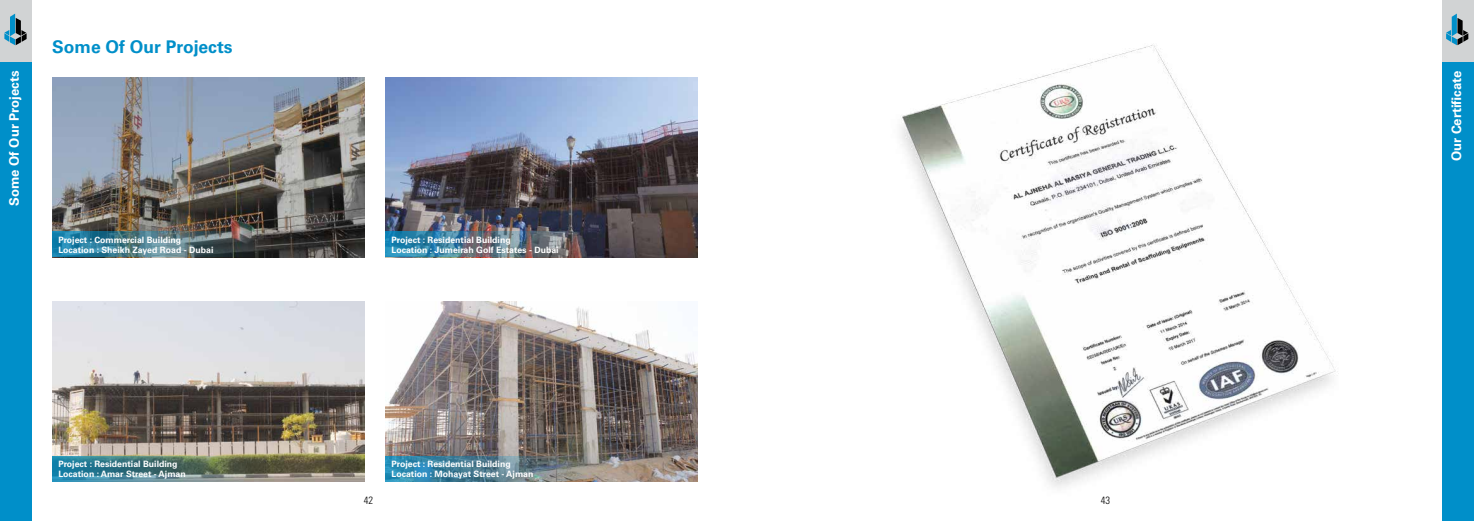
<style>
.page{position:relative;width:1474px;height:521px;background:#fff}
.page>*{position:absolute;margin:0;border:0;box-sizing:border-box;transform-origin:0 0}
.t1{font:700 17.5px "Univers";color:#008fc9}
.t2{font:700 13.12px "Univers";color:#fff}
.t3{font:300 condensed 10.5px "Univers";color:#000}
.t4{font:700 8.75px/10.5px "Univers";color:#fff}
</style>
<div class="page">
<div style="left:1441px;top:0;width:32px;height:521px;background:#008fc9"></div>
<div style="left:1441px;top:0;width:32px;height:62px;background:#d1d3d4"></div>
<svg style="left:1446px;top:14px;width:22px;height:31px"></svg>
<div style="left:0;top:0;width:32px;height:521px;background:#008fc9"></div>
<div style="left:0;top:0;width:32px;height:62px;background:#d1d3d4"></div>
<svg style="left:4px;top:14px;width:23px;height:31px"></svg>
<img style="left:900px;top:44px;width:436px;height:444px">
<img style="left:52px;top:78px;width:312px;height:179px">
<img style="left:52px;top:302px;width:312px;height:179px">
<img style="left:385px;top:78px;width:312px;height:179px">
<img style="left:385px;top:302px;width:312px;height:179px">
<img style="left:385px;top:232px;width:220px;height:25px">
<img style="left:385px;top:456px;width:220px;height:25px">
<img style="left:52px;top:232px;width:220px;height:25px">
<img style="left:52px;top:456px;width:220px;height:25px">
<h2 class="t2" style="left:6px;top:206px;width:137px;rotate:-90deg">Some Of Our Projects</h2>
<h1 class="t1" style="left:52px;top:36px;width:182px">Some Of Our Projects</h1>
<p class="t4" style="left:58px;top:234px;width:157px">Project : Commercial Building<br>Location : Sheikh Zayed Road - Dubai</p>
<p class="t4" style="left:58px;top:458px;width:129px">Project : Residential Building<br>Location : Amar Street - Ajman</p>
<p class="t4" style="left:391px;top:234px;width:169px">Project : Residential Building<br>Location : Jumeirah Golf Estates - Dubai</p>
<p class="t4" style="left:391px;top:458px;width:143px">Project : Residential Building<br>Location : Mohayat Street - Ajman</p>
<p class="t3" style="left:364px;top:494px;width:11px">42</p>
<p class="t3" style="left:1100px;top:494px;width:11px">43</p>
<h2 class="t2" style="left:1448px;top:161px;width:92px;rotate:-90deg">Our Certificate</h2>
</div>
